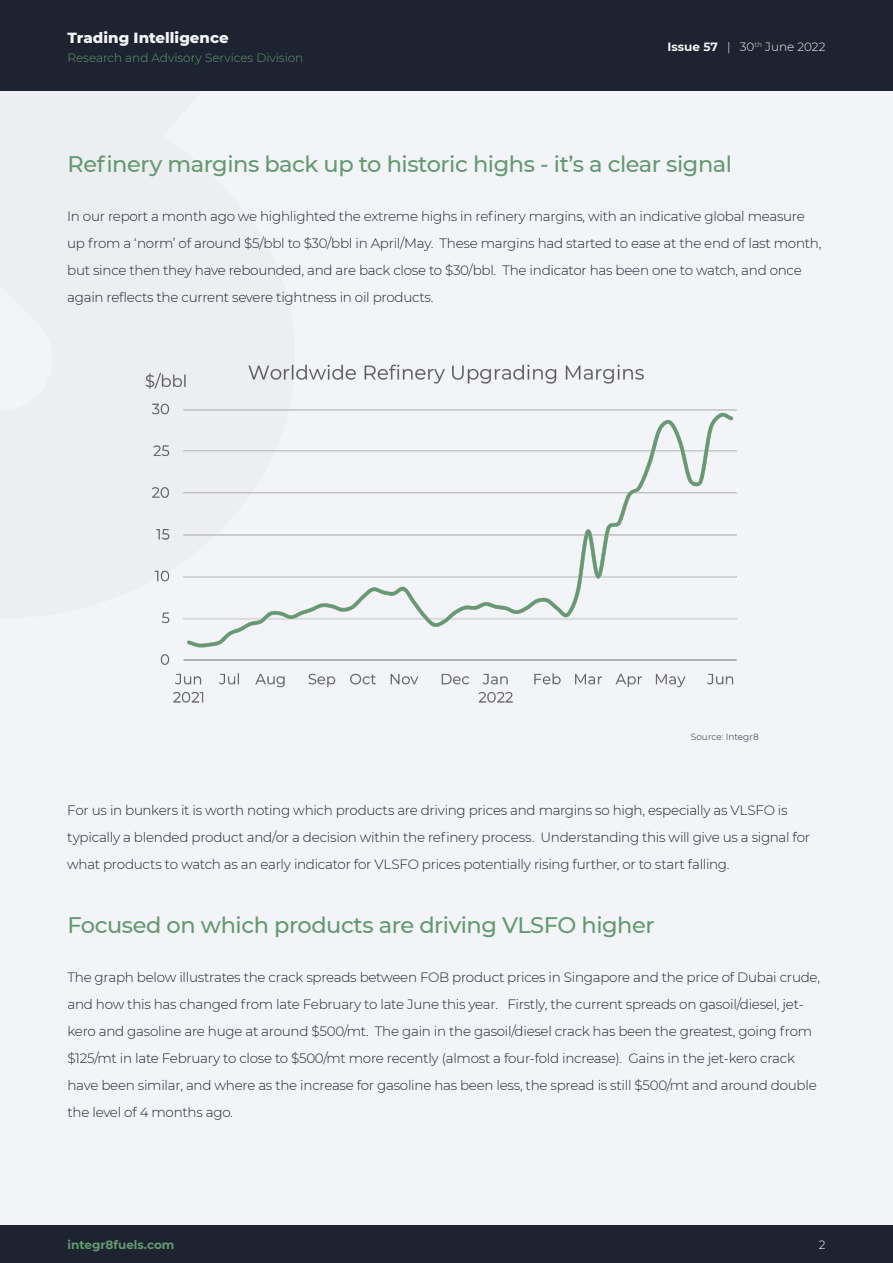
<style>
.page{position:relative;width:893px;height:1263px;background:#fff}
.page>*{position:absolute;margin:0;border:0;box-sizing:border-box;transform-origin:0 0}
.t1{font:500 22.5px "Montserrat";letter-spacing:-.02em;color:#649a6f}
.t2{font:800 15px "Montserrat";color:#f3f4f8}
.t3{font:300 13.5px/27px "Montserrat";letter-spacing:-.02em;color:#1d2330}
.t4{font:300 12px "Montserrat";color:#649a6f}
.t5{font:300 12px "Montserrat";color:#f3f4f8}
.t6{font:700 12px "Montserrat";color:#649a6f}
.t7{font:300 12px "Montserrat";color:#fff}
.t8{font:300 9px "Montserrat";color:#1d2330}
.s1{font-weight:700}
</style>
<div class="page">
<div style="left:0;top:0;width:893px;height:1225px;background:#f3f4f8"></div>
<div style="left:0;top:0;width:893px;height:90px;background:#1d2330"></div>
<div style="left:0;top:1225px;width:893px;height:38px;background:#1d2330"></div>
<img style="left:145px;top:364px;width:592px;height:339px">
<p class="t2" style="left:68px;top:26px;width:163px">Trading Intelligence</p>
<p class="t4" style="left:68px;top:50px;width:237px">Research and Advisory Services Division</p>
<p class="t5" style="left:667px;top:38px;width:159px"><span class="s1">Issue 57</span> | 30<sup>th</sup> June 2022</p>
<h1 class="t1" style="left:68px;top:148px;width:666px">Refinery margins back up to historic highs - it’s a clear signal</h1>
<p class="t3" style="left:67px;top:202px;width:756px">In our report a month ago we highlighted the extreme highs in refinery margins, with an indicative global measure up from a ‘norm’ of around $5/bbl to $30/bbl in April/May. These margins had started to ease at the end of last month, but since then they have rebounded, and are back close to $30/bbl. The indicator has been one to watch, and once again reflects the current severe tightness in oil products.</p>
<p class="t8" style="left:691px;top:731px;width:69px">Source: Integr8</p>
<p class="t3" style="left:67px;top:796px;width:744px">For us in bunkers it is worth noting which products are driving prices and margins so high, especially as VLSFO is typically a blended product and/or a decision within the refinery process. Understanding this will give us a signal for what products to watch as an early indicator for VLSFO prices potentially rising further, or to start falling.</p>
<h1 class="t1" style="left:68px;top:909px;width:589px">Focused on which products are driving VLSFO higher</h1>
<p class="t3" style="left:68px;top:963px;width:754px">The graph below illustrates the crack spreads between FOB product prices in Singapore and the price of Dubai crude, and how this has changed from late February to late June this year. Firstly, the current spreads on gasoil/diesel, jet&shy;kero and gasoline are huge at around $500/mt. The gain in the gasoil/diesel crack has been the greatest, going from $125/mt in late February to close to $500/mt more recently (almost a four-fold increase). Gains in the jet-kero crack have been similar, and where as the increase for gasoline has been less, the spread is still $500/mt and around double the level of 4 months ago.</p>
<p class="t6" style="left:68px;top:1236px;width:108px">integr8fuels.com</p>
<p class="t7" style="left:819px;top:1236px;width:8px">2</p>
</div>
